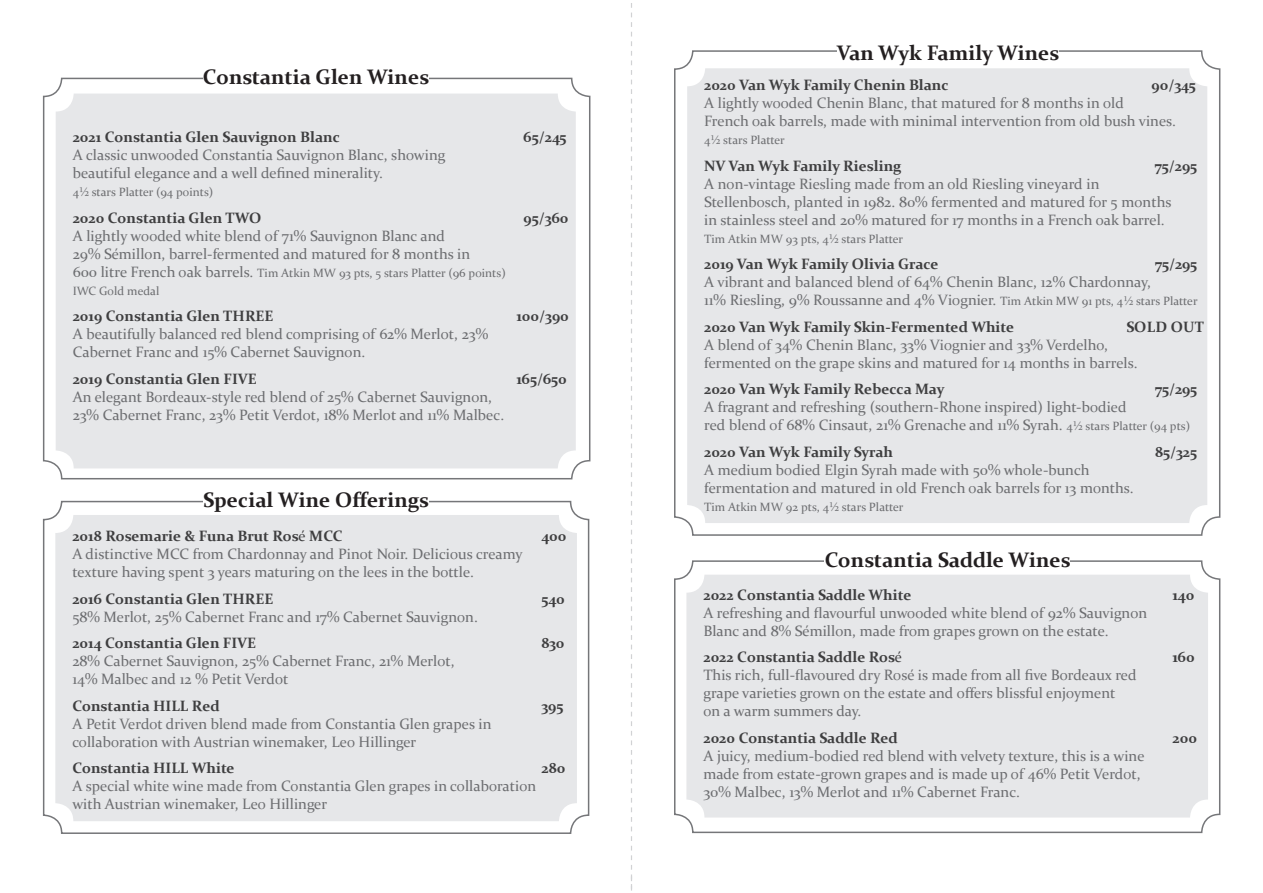
<style>
.page{position:relative;width:1263px;height:893px;background:#fff}
.page>*{position:absolute;margin:0;border:0;box-sizing:border-box;transform-origin:0 0}
.t1{font:700 21px "Constantia";color:#231f20}
.t2{font:15px/18px "Constantia";color:#6c6d70}
.t3{font:700 15px "Constantia";color:#3e3e3f}
.t4{font:12px/18px "Constantia";color:#6c6d70}
.s1{font-size:15px}
.s2{font-weight:400}
.s3{font-size:12px}
</style>
<div class="page">
<svg style="left:631px;top:3px;width:1px;height:888px"></svg>
<div style="left:687px;top:68px;width:520px;height:455px;background:#e6e7e9;border-radius:18px"></div>
<div style="left:686px;top:575px;width:522px;height:242px;background:#e6e7e9;border-radius:18px"></div>
<div style="left:674px;top:560px;width:546px;height:273px;border:2px solid #757679;border-radius:18px"></div>
<div style="left:825px;top:551px;width:245px;height:16px;background:#fff"></div>
<div style="left:56px;top:94px;width:520px;height:374px;background:#e6e7e9;border-radius:18px"></div>
<div style="left:43px;top:78px;width:547px;height:401px;border:2px solid #757679;border-radius:18px"></div>
<div style="left:203px;top:68px;width:225px;height:16px;background:#fff"></div>
<div style="left:55px;top:515px;width:522px;height:306px;background:#e6e7e9;border-radius:18px"></div>
<div style="left:43px;top:501px;width:546px;height:333px;border:2px solid #757679;border-radius:18px"></div>
<div style="left:203px;top:491px;width:225px;height:16px;background:#fff"></div>
<p class="t1" style="left:203px;top:62px;width:228px">Constantia Glen Wines</p>
<p class="t3" style="left:73px;top:127px;width:269px">2021 Constantia Glen Sauvignon Blanc</p>
<p class="t3" style="left:524px;top:127px;width:45px">65/245</p>
<p class="t2" style="left:73px;top:145px;width:374px">A classic unwooded Constantia Sauvignon Blanc, showing beautiful elegance and a well defined minerality.</p>
<p class="t4" style="left:73px;top:183px;width:142px">4½ stars Platter (94 points)</p>
<p class="t3" style="left:73px;top:207px;width:190px">2020 Constantia Glen TWO</p>
<p class="t3" style="left:524px;top:207px;width:46px">95/360</p>
<p class="t2" style="left:73px;top:226px;width:399px">A lightly wooded white blend of 71% Sauvignon Blanc and<br>29% Sémillon, barrel-fermented and matured for 8 months in</p>
<p class="t4" style="left:73px;top:263px;width:435px"><span class="s1">600 litre French oak barrels.</span> Tim Atkin MW 93 pts, 5 stars Platter (96 points)<br>IWC Gold medal</p>
<p class="t3" style="left:73px;top:306px;width:202px">2019 Constantia Glen THREE</p>
<p class="t3" style="left:516px;top:306px;width:54px">100/390</p>
<p class="t2" style="left:73px;top:324px;width:417px">A beautifully balanced red blend comprising of 62% Merlot, 23%<br>Cabernet Franc and 15% Cabernet Sauvignon.</p>
<p class="t3" style="left:73px;top:368px;width:186px">2019 Constantia Glen FIVE</p>
<p class="t3" style="left:516px;top:368px;width:52px">165/650</p>
<p class="t2" style="left:73px;top:387px;width:433px">An elegant Bordeaux-style red blend of 25% Cabernet Sauvignon,<br>23% Cabernet Franc, 23% Petit Verdot, 18% Merlot and 11% Malbec.</p>
<p class="t1" style="left:203px;top:485px;width:227px">Special Wine Offerings</p>
<p class="t3" style="left:72px;top:526px;width:272px">2018 Rosemarie &amp; Funa Brut Ros<span class="s2">é</span> MCC</p>
<p class="t3" style="left:541px;top:526px;width:27px">400</p>
<p class="t2" style="left:72px;top:544px;width:452px">A distinctive MCC from Chardonnay and Pinot Noir. Delicious creamy texture having spent 3 years maturing on the lees in the bottle.</p>
<p class="t3" style="left:72px;top:588px;width:203px">2016 Constantia Glen THREE</p>
<p class="t3" style="left:541px;top:588px;width:25px">540</p>
<p class="t2" style="left:72px;top:607px;width:407px">58% Merlot, 25% Cabernet Franc and 17% Cabernet Sauvignon.</p>
<p class="t3" style="left:72px;top:633px;width:185px">2014 Constantia Glen FIVE</p>
<p class="t3" style="left:541px;top:633px;width:25px">830</p>
<p class="t2" style="left:72px;top:651px;width:384px">28% Cabernet Sauvignon, 25% Cabernet Franc, 21% Merlot,<br>14% Malbec and 12 % Petit Verdot</p>
<p class="t3" style="left:72px;top:695px;width:149px">Constantia HILL Red</p>
<p class="t3" style="left:541px;top:695px;width:23px">395</p>
<p class="t2" style="left:72px;top:714px;width:421px">A Petit Verdot driven blend made from Constantia Glen grapes in collaboration with Austrian winemaker, Leo Hillinger</p>
<p class="t3" style="left:72px;top:758px;width:164px">Constantia HILL White</p>
<p class="t3" style="left:541px;top:758px;width:25px">280</p>
<p class="t2" style="left:72px;top:776px;width:465px">A special white wine made from Constantia Glen grapes in collaboration with Austrian winemaker, Leo Hillinger</p>
<p class="t1" style="left:837px;top:38px;width:224px">Van Wyk Family Wines</p>
<p class="t3" style="left:704px;top:75px;width:246px">2020 Van Wyk Family Chenin Blanc</p>
<p class="t3" style="left:1151px;top:75px;width:46px">90/345</p>
<p class="t2" style="left:704px;top:93px;width:473px">A lightly wooded Chenin Blanc, that matured for 8 months in old<br>French oak barrels, made with minimal intervention from old bush vines.</p>
<p class="t4" style="left:704px;top:130px;width:82px">4½ stars Platter</p>
<p class="t3" style="left:704px;top:155px;width:199px">NV Van Wyk Family Riesling</p>
<p class="t3" style="left:1155px;top:155px;width:44px">75/295</p>
<p class="t2" style="left:704px;top:174px;width:469px">A non-vintage Riesling made from an old Riesling vineyard in<br>Stellenbosch, planted in 1982. 80% fermented and matured for 5 months in stainless steel and 20% matured for 17 months in a French oak barrel.</p>
<p class="t4" style="left:704px;top:229px;width:200px">Tim Atkin MW 93 pts, 4½ stars Platter</p>
<p class="t3" style="left:704px;top:254px;width:236px">2019 Van Wyk Family Olivia Grace</p>
<p class="t3" style="left:1155px;top:254px;width:44px">75/295</p>
<p class="t2" style="left:704px;top:272px;width:495px">A vibrant and balanced blend of 64% Chenin Blanc, 12% Chardonnay,<br>11% Riesling, 9% Roussanne and 4% Viognier. <span class="s3">Tim Atkin MW 91 pts, 4½ stars Platter</span></p>
<p class="t3" style="left:704px;top:316px;width:312px">2020 Van Wyk Family Skin-Fermented White</p>
<p class="t3" style="left:1126px;top:316px;width:79px">SOLD OUT</p>
<p class="t2" style="left:704px;top:335px;width:435px">A blend of 34% Chenin Blanc, 33% Viognier and 33% Verdelho, fermented on the grape skins and matured for 14 months in barrels.</p>
<p class="t3" style="left:704px;top:379px;width:242px">2020 Van Wyk Family Rebecca May</p>
<p class="t3" style="left:1155px;top:379px;width:44px">75/295</p>
<p class="t2" style="left:704px;top:397px;width:487px">A fragrant and refreshing (southern-Rhone inspired) light-bodied<br>red blend of 68% Cinsaut, 21% Grenache and 11% Syrah. <span class="s3">4½ stars Platter (94 pts)</span></p>
<p class="t3" style="left:704px;top:441px;width:190px">2020 Van Wyk Family Syrah</p>
<p class="t3" style="left:1155px;top:441px;width:43px">85/325</p>
<p class="t2" style="left:704px;top:460px;width:431px">A medium bodied Elgin Syrah made with 50% whole-bunch fermentation and matured in old French oak barrels for 13 months.</p>
<p class="t4" style="left:704px;top:497px;width:201px">Tim Atkin MW 92 pts, 4½ stars Platter</p>
<p class="t1" style="left:825px;top:545px;width:247px">Constantia Saddle Wines</p>
<p class="t3" style="left:703px;top:584px;width:210px">2022 Constantia Saddle White</p>
<p class="t3" style="left:1172px;top:584px;width:23px">140</p>
<p class="t2" style="left:703px;top:603px;width:445px">A refreshing and flavourful unwooded white blend of 92% Sauvignon<br>Blanc and 8% Sémillon, made from grapes grown on the estate.</p>
<p class="t3" style="left:703px;top:647px;width:200px">2022 Constantia Saddle Ros<span class="s2">é</span></p>
<p class="t3" style="left:1172px;top:647px;width:24px">160</p>
<p class="t2" style="left:703px;top:665px;width:435px">This rich, full-flavoured dry Rosé is made from all five Bordeaux red grape varieties grown on the estate and offers blissful enjoyment<br>on a warm summers day.</p>
<p class="t3" style="left:703px;top:727px;width:196px">2020 Constantia Saddle Red</p>
<p class="t3" style="left:1172px;top:727px;width:26px">200</p>
<p class="t2" style="left:703px;top:746px;width:443px">A juicy, medium-bodied red blend with velvety texture, this is a wine made from estate-grown grapes and is made up of 46% Petit Verdot,<br>30% Malbec, 13% Merlot and 11% Cabernet Franc.</p>
</div>
